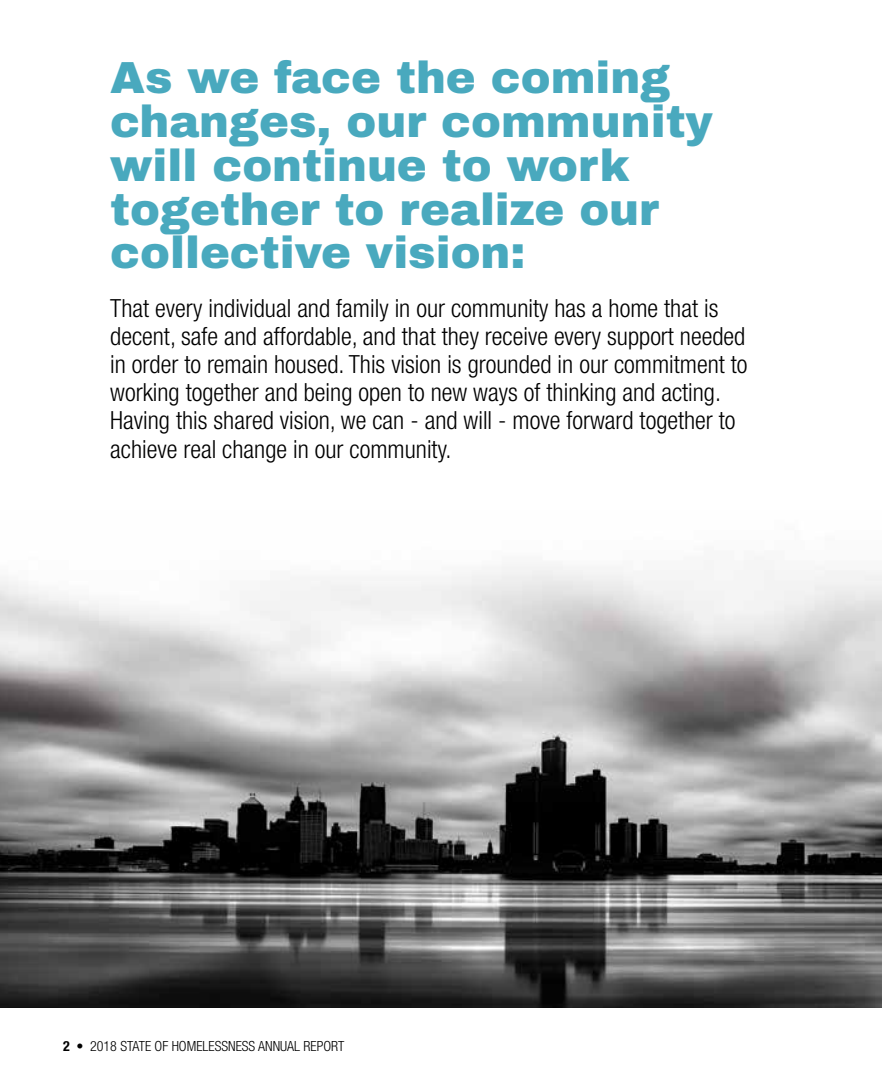
<style>
.page{position:relative;width:882px;height:1071px;background:#fff}
.page>*{position:absolute;margin:0;border:0;box-sizing:border-box;transform-origin:0 0}
.t1{font:900 44.98px/43.8px "Archivo";color:#49a9be}
.t2{font:300 condensed 25.03px/28.2px "Helvetica Neue";color:#000}
.t3{font:300 condensed 14px "Helvetica Neue";color:#000}
.s1{font-weight:700}
</style>
<div class="page">
<img style="left:0;top:566px;width:882px;height:442px">
<h1 class="t1" style="left:110px;top:56px;width:604px">As we face the coming changes, our community will continue to work together to realize our collective vision:</h1>
<p class="t2" style="left:110px;top:294px;width:639px">That every individual and family in our community has a home that is decent, safe and affordable, and that they receive every support needed in order to remain housed. This vision is grounded in our commitment to working together and being open to new ways of thinking and acting.<br>Having this shared vision, we can - and will - move forward together to achieve real change in our community.</p>
<p class="t3" style="left:63px;top:1038px;width:283px"><span class="s1">2</span> • 2018 STATE OF HOMELESSNESS ANNUAL REPORT</p>
</div>
